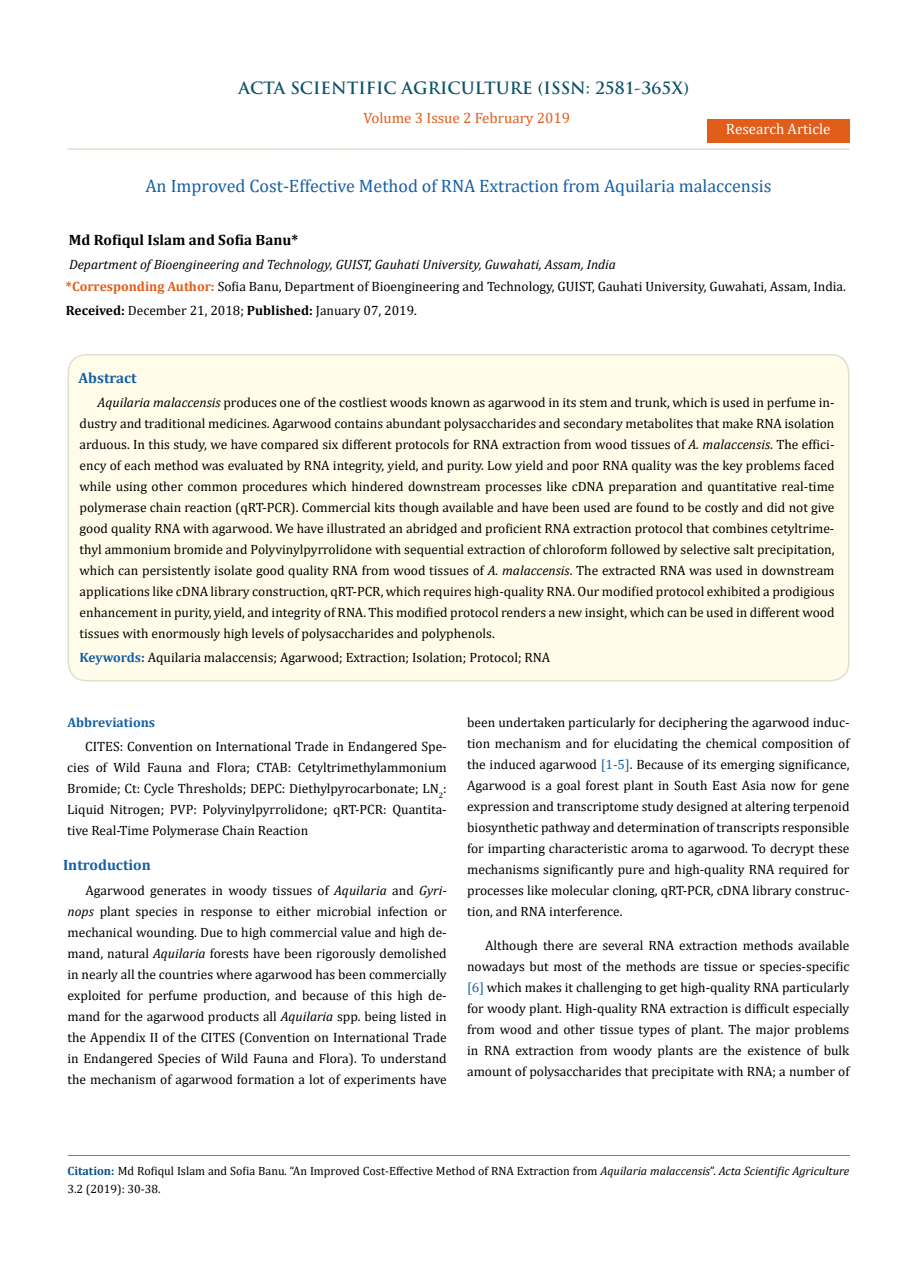
<style>
.page{position:relative;width:917px;height:1262px;background:#fff}
.page>*{position:absolute;margin:0;border:0;box-sizing:border-box;transform-origin:0 0}
.t1{font:18px "Cambria";color:#1560a6}
.t2{font:700 16.5px "Trajan Pro";color:#0e546a}
.t3{font:700 15px "Cambria";color:#000}
.t4{font:15px "Cambria";color:#e05d1a}
.t5{font:700 15px "Cambria";color:#1560a6}
.t6{font:15px "Cambria";color:#fff}
.t7{font:13.5px/21px "Cambria";color:#000;text-align:justify}
.t8{font:700 13.5px "Cambria";color:#1560a6}
.t9{font:12px/18px "Cambria";color:#000}
.s1{font-style:italic}
.s2{font-weight:700;color:#e05d1a}
.s3{font-weight:700}
.s4{font-weight:700;color:#1560a6}
.s5{font-weight:700;color:#0e546a}
.s6{color:#1560a6}
.s7{font-weight:700;color:#035089}
</style>
<div class="page">
<div style="left:707px;top:119px;width:142px;height:23px;background:#e05d1a"></div>
<div style="left:68px;top:355px;width:780px;height:325px;background:#fffde9;border-radius:18px"></div>
<div style="left:68px;top:354px;width:781px;height:327px;border:2px solid #e0dfcd;border-radius:18px"></div>
<hr style="left:68px;top:1155px;width:781px;height:1px;background:#e05d1a">
<hr style="left:67px;top:148px;width:782px;height:2px;background:#e0dfcd">
<p class="t2" style="left:238px;top:77px;width:452px">ACTA SCIENTIFIC AGRICULTURE (ISSN: 2581-365X)</p>
<p class="t4" style="left:363px;top:109px;width:208px">Volume 3 Issue 2 February 2019</p>
<p class="t6" style="left:726px;top:120px;width:106px">Research Article</p>
<h1 class="t1" style="left:145px;top:175px;width:627px">An Improved Cost-Effective Method of RNA Extraction from Aquilaria malaccensis</h1>
<p class="t3" style="left:69px;top:229px;width:231px">Md Rofiqul Islam and Sofia Banu*</p>
<p class="t7" style="left:66px;top:253px;width:781px;line-height:22.2px"><span class="s1">Department of Bioengineering and Technology, GUIST, Gauhati University, Guwahati, Assam, India<br></span><span class="s2">*Corresponding Author:</span> Sofia Banu, Department of Bioengineering and Technology, GUIST, Gauhati University, Guwahati, Assam, India.</p>
<p class="t7" style="left:66px;top:299px;width:352px"><span class="s3">Received:</span> December 21, 2018; <span class="s3">Published:</span> January 07, 2019.</p>
<p class="t5" style="left:79px;top:367px;width:60px">Abstract</p>
<p class="t7" style="left:80px;top:391px;width:756px;text-indent:18px"><span class="s1">Aquilaria malaccensis</span> produces one of the costliest woods known as agarwood in its stem and trunk, which is used in perfume in&shy;dustry and traditional medicines. Agarwood contains abundant polysaccharides and secondary metabolites that make RNA isolation arduous. In this study, we have compared six different protocols for RNA extraction from wood tissues of <span class="s1">A. malaccensis</span>. The effici&shy;ency of each method was evaluated by RNA integrity, yield, and purity. Low yield and poor RNA quality was the key problems faced while using other common procedures which hindered downstream processes like cDNA preparation and quantitative real-time polymerase chain reaction (qRT-PCR). Commercial kits though available and have been used are found to be costly and did not give good quality RNA with agarwood. We have illustrated an abridged and proficient RNA extraction protocol that combines cetyltrime&shy;thyl ammonium bromide and Polyvinylpyrrolidone with sequential extraction of chloroform followed by selective salt precipitation, which can persistently isolate good quality RNA from wood tissues of <span class="s1">A. malaccensis</span>. The extracted RNA was used in downstream applications like cDNA library construction, qRT-PCR, which requires high-quality RNA. Our modified protocol exhibited a prodigious enhancement in purity, yield, and integrity of RNA. This modified protocol renders a new insight, which can be used in different wood tissues with enormously high levels of polysaccharides and polyphenols.</p>
<p class="t7" style="left:80px;top:646px;width:472px"><span class="s4">Keywords</span><span class="s5">:</span> Aquilaria malaccensis; Agarwood; Extraction; Isolation; Protocol; RNA</p>
<p class="t8" style="left:68px;top:713px;width:89px">Abbreviations</p>
<p class="t7" style="left:67px;top:736px;width:381px;text-indent:18px">CITES: Convention on International Trade in Endangered Spe&shy;cies of Wild Fauna and Flora; CTAB: Cetyltrimethylammonium Bromide; Ct: Cycle Thresholds; DEPC: Diethylpyrocarbonate; LN<sub>2</sub>:<br>Liquid Nitrogen; PVP: Polyvinylpyrrolidone; qRT-PCR: Quantita&shy;tive Real-Time Polymerase Chain Reaction</p>
<p class="t5" style="left:63px;top:854px;width:89px">Introduction</p>
<p class="t7" style="left:68px;top:879px;width:381px;text-indent:18px">Agarwood generates in woody tissues of <span class="s1">Aquilaria</span> and <span class="s1">Gyri&shy;nops</span> plant species in response to either microbial infection or mechanical wounding. Due to high commercial value and high de&shy;mand, natural <span class="s1">Aquilaria</span> forests have been rigorously demolished in nearly all the countries where agarwood has been commercially exploited for perfume production, and because of this high de&shy;mand for the agarwood products all <span class="s1">Aquilaria</span> spp. being listed in the Appendix II of the CITES (Convention on International Trade in Endangered Species of Wild Fauna and Flora). To understand the mechanism of agarwood formation a lot of experiments have</p>
<p class="t7" style="left:467px;top:712px;width:384px">been undertaken particularly for deciphering the agarwood induc&shy;tion mechanism and for elucidating the chemical composition of the induced agarwood <span class="s6">[1-5]</span>. Because of its emerging significance, Agarwood is a goal forest plant in South East Asia now for gene expression and transcriptome study designed at altering terpenoid biosynthetic pathway and determination of transcripts responsible for imparting characteristic aroma to agarwood. To decrypt these mechanisms significantly pure and high-quality RNA required for processes like molecular cloning, qRT-PCR, cDNA library construc&shy;tion, and RNA interference.</p>
<p class="t7" style="left:467px;top:934px;width:384px;text-indent:18px">Although there are several RNA extraction methods available nowadays but most of the methods are tissue or species-specific <span class="s6">[6]</span> which makes it challenging to get high-quality RNA particularly for woody plant. High-quality RNA extraction is difficult especially from wood and other tissue types of plant. The major problems in RNA extraction from woody plants are the existence of bulk amount of polysaccharides that precipitate with RNA; a number of</p>
<p class="t9" style="left:67px;top:1161px;width:783px"><span class="s7">Citation:</span> Md Rofiqul Islam and Sofia Banu<span class="s1">.</span> “An Improved Cost-Effective Method of RNA Extraction from <span class="s1">Aquilaria malaccensis</span>”. <span class="s1">Acta Scientific Agriculture<br></span>3.2 (2019): 30-38.</p>
</div>
